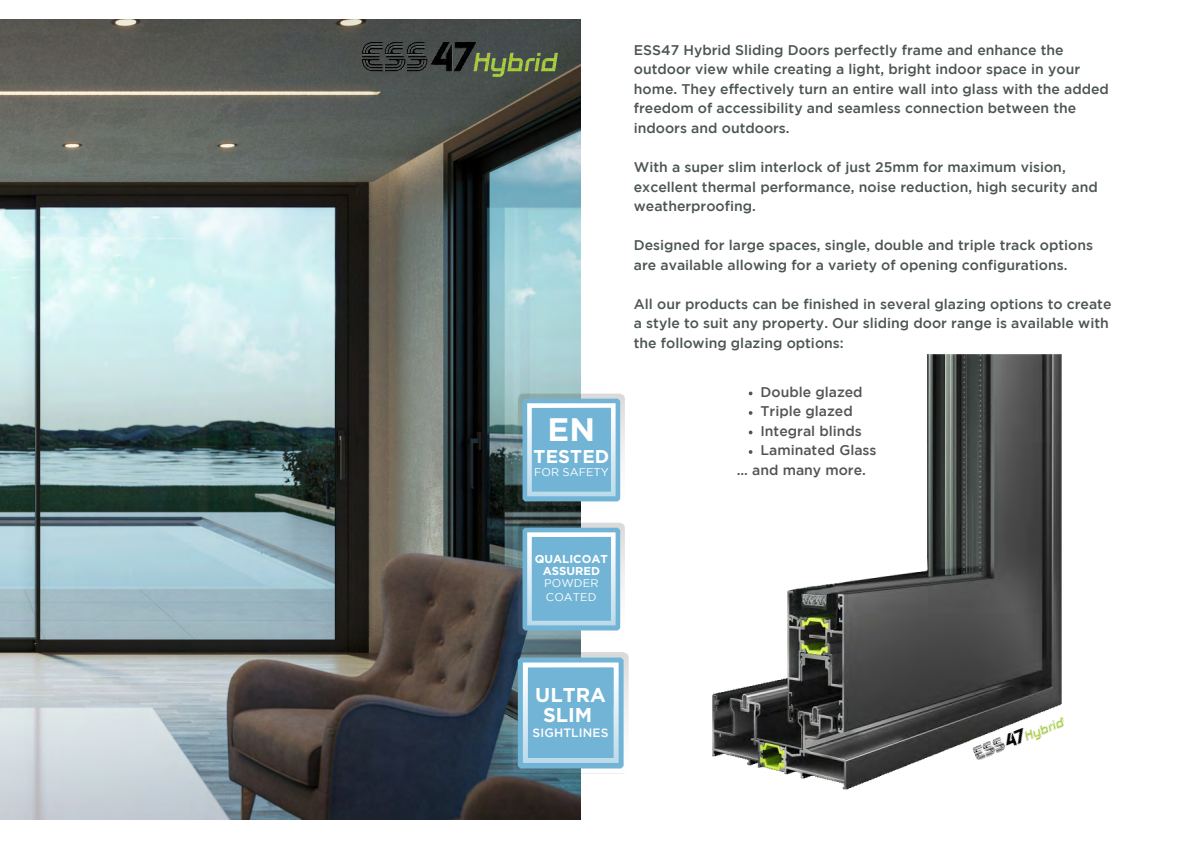
<style>
.page{position:relative;width:1191px;height:843px;background:#fff}
.page>*{position:absolute;margin:0;border:0;box-sizing:border-box;transform-origin:0 0}
.t1{font:700 32.5px "Gotham";color:#fff}
.t2{font:700 20px/19.1px "Gotham";color:#fff;text-align:center}
.t3{font:700 18.5px "Gotham";letter-spacing:.01em;color:#fff}
.t4{font:500 14px/19.5px "Gotham";color:#4c5454}
.t5{font:500 14px "Gotham";color:#545453}
.t6{font:500 12.1px "Gotham";letter-spacing:.01em;color:#fff}
.t7{font:700 11.5px/12px "Gotham";color:#fff;text-align:center}
.t8{font:11.2px/14.2px "Gotham";letter-spacing:.01em;color:#fff}
</style>
<div class="page">
<img style="left:0;top:20px;width:580px;height:799px">
<img style="left:712px;top:354px;width:350px;height:436px">
<svg style="left:517px;top:393px;width:108px;height:113px;background:#83b7d0"></svg>
<svg style="left:517px;top:522px;width:108px;height:113px;background:#81b5cf"></svg>
<svg style="left:512px;top:651px;width:117px;height:122px;background:#85b8d1"></svg>
<img style="left:362px;top:43px;width:195px;height:33px">
<img style="left:972px;top:712px;width:92px;height:51px">
<svg style="left:748px;top:391px;width:4px;height:4px"></svg>
<svg style="left:748px;top:411px;width:4px;height:3px"></svg>
<svg style="left:748px;top:430px;width:4px;height:4px"></svg>
<svg style="left:748px;top:450px;width:4px;height:3px"></svg>
<h1 class="t1" style="left:547px;top:410px;width:49px">EN</h1>
<h3 class="t3" style="left:533px;top:445px;width:77px">TESTED</h3>
<p class="t8" style="left:534px;top:465px;width:76px">FOR SAFETY</p>
<p class="t4" style="left:633px;top:41px;width:476px">ESS47 Hybrid Sliding Doors perfectly frame and enhance the outdoor view while creating a light, bright indoor space in your home. They effectively turn an entire wall into glass with the added freedom of accessibility and seamless connection between the indoors and outdoors.</p>
<p class="t4" style="left:633px;top:158px;width:465px">With a super slim interlock of just 25mm for maximum vision, excellent thermal performance, noise reduction, high security and weatherproofing.</p>
<p class="t4" style="left:633px;top:236px;width:460px">Designed for large spaces, single, double and triple track options are available allowing for a variety of opening configurations.</p>
<p class="t4" style="left:633px;top:295px;width:479px">All our products can be finished in several glazing options to create a style to suit any property. Our sliding door range is available with the following glazing options:</p>
<p class="t5" style="left:760px;top:386px;width:104px">Double glazed</p>
<p class="t5" style="left:760px;top:406px;width:94px">Triple glazed</p>
<p class="t5" style="left:760px;top:425px;width:103px">Integral blinds</p>
<p class="t5" style="left:760px;top:445px;width:118px">Laminated Glass</p>
<p class="t5" style="left:736px;top:464px;width:131px">... and many more.</p>
<p class="t7" style="left:534px;top:552px;width:75px">QUALICOAT<br>ASSURED</p>
<p class="t8" style="left:544px;top:576px;width:56px">POWDER<br>COATED</p>
<h2 class="t2" style="left:535px;top:685px;width:72px">ULTRA<br>SLIM</h2>
<p class="t6" style="left:532px;top:727px;width:77px">SIGHTLINES</p>
</div>
